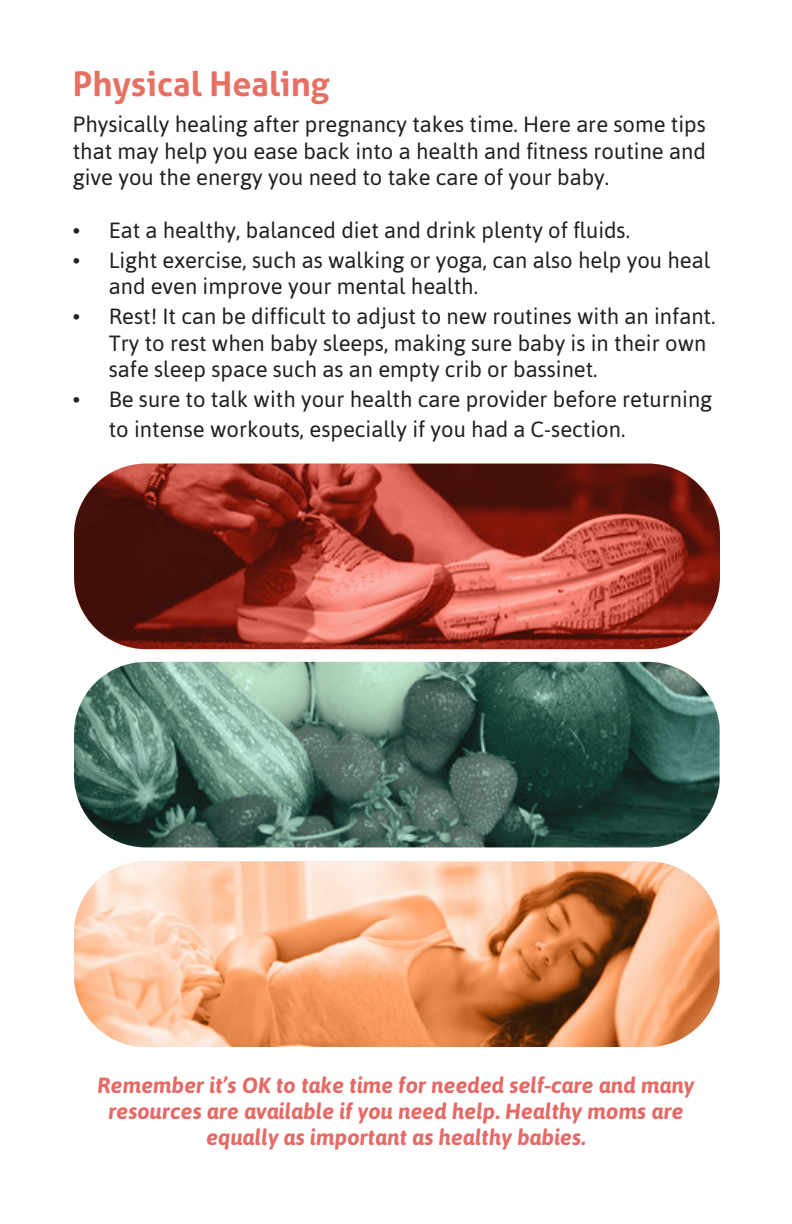
<style>
.page{position:relative;width:792px;height:1224px;background:#fff}
.page>*{position:absolute;margin:0;border:0;box-sizing:border-box;transform-origin:0 0}
.t1{font:700 34px "Aller";color:#e67063}
.t2{font:22px/26.4px "Asap";color:#231f20}
.t3{font:italic 700 22px/26.4px "Asap";color:#e46a65;text-align:center}
</style>
<div class="page">
<svg style="left:74px;top:464px;width:646px;height:185px;background:#94382d"></svg>
<svg style="left:74px;top:861px;width:646px;height:186px;background:#e7a87f"></svg>
<svg style="left:74px;top:662px;width:646px;height:185px;background:#4e7266"></svg>
<h1 class="t1" style="left:73px;top:63px;width:259px">Physical Healing</h1>
<p class="t2" style="left:73px;top:111px;width:635px;text-align:justify">Physically healing after pregnancy takes time. Here are some tips that may help you ease back into a health and fitness routine and give you the energy you need to take care of your baby.</p>
<p class="t2" style="left:73px;top:217px;width:559px">• Eat a healthy, balanced diet and drink plenty of fluids.</p>
<p class="t2" style="left:109px;top:247px;width:603px;text-indent:-36px">• Light exercise, such as walking or yoga, can also help you heal and even improve your mental health.</p>
<p class="t2" style="left:109px;top:303px;width:608px;text-indent:-36px">• Rest! It can be difficult to adjust to new routines with an infant.<br>Try to rest when baby sleeps, making sure baby is in their own safe sleep space such as an empty crib or bassinet.</p>
<p class="t2" style="left:109px;top:384px;width:605px;line-height:30px;text-indent:-36px">• Be sure to talk with your health care provider before returning to intense workouts, especially if you had a C-section.</p>
<p class="t3" style="left:97px;top:1071px;width:599px">Remember it’s OK to take time for needed self-care and many resources are available if you need help. Healthy moms are equally as important as healthy babies.</p>
</div>
